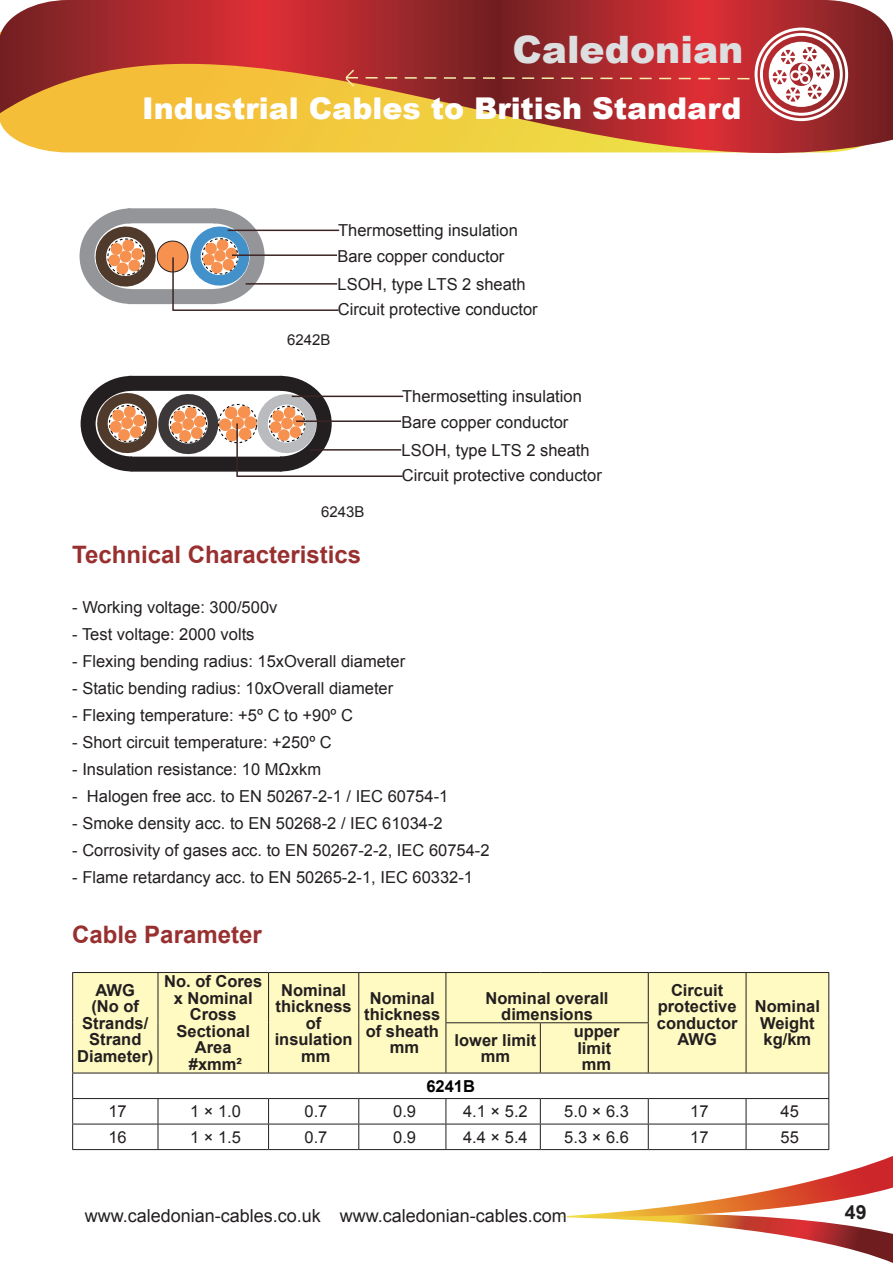
<style>
.page{position:relative;width:893px;height:1263px;background:#fff}
.page>*{position:absolute;margin:0;border:0;box-sizing:border-box;transform-origin:0 0}
.t1{font:900 37.8px "Arial";color:#dddee0}
.t2{font:900 30px "Arial";color:#fff}
.t3{font:700 24px "Arial";color:#993030}
.t4{font:700 19.5px "Arial";color:#231f20}
.t5{font:18px "Arial";color:#231f20}
.t6{font:16.5px/25.8px "Arial";color:#231f20}
.t7{font:700 16.5px/16.5px "Arial";color:#231f20;text-align:center}
.t8{font:700 16.5px "Arial";color:#000}
.t9{font:15px "Arial";color:#231f20}
</style>
<div class="page">
<svg style="left:0;top:0;width:893px;height:154px;background:#c76c3a"></svg>
<svg style="left:344px;top:28px;width:504px;height:93px;background:#b44a41"></svg>
<svg style="left:556px;top:1156px;width:337px;height:107px"></svg>
<div style="left:73px;top:973px;width:755px;height:100px;background:#fffac1"></div>
<hr style="left:72px;top:1073px;width:86px;height:1px;background:#231f20">
<hr style="left:158px;top:1073px;width:111px;height:1px;background:#231f20">
<hr style="left:269px;top:1073px;width:90px;height:1px;background:#231f20">
<hr style="left:359px;top:1073px;width:87px;height:1px;background:#231f20">
<hr style="left:446px;top:1073px;width:94px;height:1px;background:#231f20">
<hr style="left:540px;top:1073px;width:108px;height:1px;background:#231f20">
<hr style="left:648px;top:1073px;width:98px;height:1px;background:#231f20">
<hr style="left:72px;top:1098px;width:86px;height:1px;background:#231f20">
<hr style="left:158px;top:1098px;width:111px;height:1px;background:#231f20">
<hr style="left:269px;top:1098px;width:90px;height:1px;background:#231f20">
<hr style="left:359px;top:1098px;width:87px;height:1px;background:#231f20">
<hr style="left:446px;top:1098px;width:94px;height:1px;background:#231f20">
<hr style="left:540px;top:1098px;width:108px;height:1px;background:#231f20">
<hr style="left:648px;top:1098px;width:98px;height:1px;background:#231f20">
<hr style="left:746px;top:1098px;width:83px;height:1px;background:#231f20">
<hr style="left:72px;top:1124px;width:86px;height:1px;background:#231f20">
<hr style="left:158px;top:1124px;width:111px;height:1px;background:#231f20">
<svg style="left:158px;top:1099px;width:1px;height:50px"></svg>
<hr style="left:269px;top:1124px;width:90px;height:1px;background:#231f20">
<svg style="left:268px;top:1099px;width:1px;height:50px"></svg>
<hr style="left:359px;top:1124px;width:87px;height:1px;background:#231f20">
<svg style="left:358px;top:1099px;width:1px;height:50px"></svg>
<hr style="left:446px;top:1124px;width:94px;height:1px;background:#231f20">
<svg style="left:446px;top:1099px;width:1px;height:50px"></svg>
<hr style="left:540px;top:1124px;width:108px;height:1px;background:#231f20">
<svg style="left:540px;top:1099px;width:1px;height:50px"></svg>
<hr style="left:648px;top:1124px;width:98px;height:1px;background:#231f20">
<svg style="left:648px;top:1099px;width:1px;height:50px"></svg>
<hr style="left:746px;top:1124px;width:83px;height:1px;background:#231f20">
<svg style="left:746px;top:1099px;width:1px;height:50px"></svg>
<hr style="left:72px;top:1149px;width:86px;height:1px;background:#231f20">
<hr style="left:158px;top:1149px;width:111px;height:1px;background:#231f20">
<hr style="left:269px;top:1149px;width:90px;height:1px;background:#231f20">
<hr style="left:359px;top:1149px;width:87px;height:1px;background:#231f20">
<hr style="left:446px;top:1149px;width:94px;height:1px;background:#231f20">
<hr style="left:540px;top:1149px;width:108px;height:1px;background:#231f20">
<hr style="left:648px;top:1149px;width:98px;height:1px;background:#231f20">
<hr style="left:746px;top:1149px;width:83px;height:1px;background:#231f20">
<hr style="left:72px;top:972px;width:86px;height:1px;background:#231f20">
<hr style="left:72px;top:973px;width:1px;height:50px;background:#231f20">
<hr style="left:446px;top:972px;width:94px;height:1px;background:#231f20">
<hr style="left:540px;top:972px;width:108px;height:1px;background:#231f20">
<hr style="left:72px;top:1023px;width:1px;height:50px;background:#231f20">
<svg style="left:72px;top:1073px;width:1px;height:76px"></svg>
<svg style="left:828px;top:1074px;width:1px;height:75px"></svg>
<hr style="left:158px;top:972px;width:111px;height:1px;background:#231f20">
<hr style="left:158px;top:973px;width:1px;height:50px;background:#231f20">
<hr style="left:158px;top:1023px;width:1px;height:50px;background:#231f20">
<hr style="left:269px;top:972px;width:90px;height:1px;background:#231f20">
<hr style="left:268px;top:973px;width:1px;height:50px;background:#231f20">
<hr style="left:268px;top:1023px;width:1px;height:50px;background:#231f20">
<hr style="left:359px;top:972px;width:87px;height:1px;background:#231f20">
<hr style="left:358px;top:973px;width:1px;height:50px;background:#231f20">
<hr style="left:446px;top:973px;width:1px;height:49px;background:#231f20">
<hr style="left:358px;top:1023px;width:1px;height:50px;background:#231f20">
<hr style="left:446px;top:1022px;width:94px;height:1px;background:#231f20">
<hr style="left:446px;top:1023px;width:1px;height:50px;background:#231f20">
<hr style="left:540px;top:1022px;width:109px;height:1px;background:#231f20">
<hr style="left:540px;top:1023px;width:1px;height:50px;background:#231f20">
<hr style="left:648px;top:972px;width:98px;height:1px;background:#231f20">
<hr style="left:648px;top:973px;width:1px;height:49px;background:#231f20">
<hr style="left:648px;top:1023px;width:1px;height:50px;background:#231f20">
<hr style="left:746px;top:972px;width:83px;height:1px;background:#231f20">
<hr style="left:746px;top:973px;width:1px;height:50px;background:#231f20">
<hr style="left:828px;top:973px;width:1px;height:50px;background:#231f20">
<hr style="left:746px;top:1023px;width:1px;height:50px;background:#231f20">
<hr style="left:828px;top:1023px;width:1px;height:50px;background:#231f20">
<hr style="left:746px;top:1073px;width:83px;height:1px;background:#231f20">
<svg style="left:79px;top:208px;width:193px;height:97px"></svg>
<hr style="left:246px;top:283px;width:91px;height:2px;background:#3c2426">
<hr style="left:172px;top:257px;width:2px;height:54px;background:#3c2426">
<hr style="left:173px;top:309px;width:165px;height:2px;background:#3c2426">
<hr style="left:228px;top:230px;width:111px;height:1px;background:#3c2426">
<hr style="left:232px;top:254px;width:105px;height:2px;background:#3c2426">
<svg style="left:80px;top:375px;width:259px;height:97px"></svg>
<hr style="left:310px;top:449px;width:91px;height:2px;background:#3c2426">
<hr style="left:236px;top:423px;width:2px;height:54px;background:#3c2426">
<hr style="left:237px;top:475px;width:166px;height:2px;background:#3c2426">
<hr style="left:292px;top:396px;width:111px;height:1px;background:#3c2426">
<hr style="left:296px;top:420px;width:105px;height:2px;background:#3c2426">
<h1 class="t1" style="left:512px;top:22px;width:233px">Caledonian</h1>
<h2 class="t2" style="left:142px;top:87px;width:601px">Industrial Cables to British Standard</h2>
<p class="t9" style="left:287px;top:330px;width:45px">6242B</p>
<p class="t6" style="left:337px;top:218px;width:182px">Thermosetting insulation<br>Bare copper conductor</p>
<p class="t6" style="left:338px;top:297px;width:201px">Circuit protective conductor</p>
<p class="t6" style="left:338px;top:271px;width:190px">LSOH, type LTS 2 sheath</p>
<p class="t6" style="left:401px;top:384px;width:182px">Thermosetting insulation<br>Bare copper conductor</p>
<p class="t6" style="left:402px;top:463px;width:201px">Circuit protective conductor</p>
<p class="t6" style="left:402px;top:437px;width:190px">LSOH, type LTS 2 sheath</p>
<p class="t9" style="left:321px;top:502px;width:45px">6243B</p>
<h3 class="t3" style="left:72px;top:539px;width:291px">Technical Characteristics</h3>
<p class="t6" style="left:72px;top:594px;width:207px">- Working voltage: 300/500v</p>
<p class="t6" style="left:72px;top:621px;width:184px">- Test voltage: 2000 volts</p>
<p class="t6" style="left:72px;top:648px;width:334px">- Flexing bending radius: 15xOverall diameter</p>
<p class="t6" style="left:72px;top:675px;width:322px">- Static bending radius: 10xOverall diameter</p>
<p class="t6" style="left:72px;top:702px;width:282px">- Flexing temperature: +5º C to +90º C</p>
<p class="t6" style="left:72px;top:729px;width:261px">- Short circuit temperature: +250º C</p>
<p class="t6" style="left:72px;top:756px;width:250px">- Insulation resistance: 10 MΩxkm</p>
<p class="t6" style="left:72px;top:783px;width:378px">- Halogen free acc. to EN 50267-2-1 / IEC 60754-1</p>
<p class="t6" style="left:72px;top:810px;width:372px">- Smoke density acc. to EN 50268-2 / IEC 61034-2</p>
<p class="t6" style="left:72px;top:837px;width:419px">- Corrosivity of gases acc. to EN 50267-2-2, IEC 60754-2</p>
<p class="t6" style="left:72px;top:864px;width:402px">- Flame retardancy acc. to EN 50265-2-1, IEC 60332-1</p>
<h3 class="t3" style="left:72px;top:919px;width:191px">Cable Parameter</h3>
<p class="t7" style="left:77px;top:982px;width:78px">AWG<br>(No of<br>Strands/<br>Strand<br>Diameter)</p>
<p class="t7" style="left:164px;top:974px;width:100px">No. of Cores x Nominal<br>Cross<br>Sectional<br>Area<br>#xmm²</p>
<p class="t7" style="left:275px;top:982px;width:79px">Nominal thickness of insulation mm</p>
<p class="t7" style="left:364px;top:990px;width:78px">Nominal thickness of sheath mm</p>
<p class="t7" style="left:486px;top:990px;width:124px">Nominal overall dimensions</p>
<p class="t7" style="left:657px;top:982px;width:82px">Circuit protective conductor<br>AWG</p>
<p class="t7" style="left:755px;top:999px;width:67px">Nominal<br>Weight</p>
<p class="t7" style="left:574px;top:1024px;width:47px;text-align:left">upper limit mm</p>
<p class="t7" style="left:455px;top:1032px;width:83px">lower limit</p>
<p class="t7" style="left:764px;top:1032px;width:49px">kg/km</p>
<p class="t7" style="left:481px;top:1048px;width:31px">mm</p>
<p class="t8" style="left:426px;top:1075px;width:50px">6241B</p>
<p class="t6" style="left:108px;top:1099px;width:20px">17</p>
<p class="t6" style="left:190px;top:1099px;width:52px">1 × 1.0</p>
<p class="t6" style="left:304px;top:1099px;width:24px">0.7</p>
<p class="t6" style="left:393px;top:1099px;width:24px">0.9</p>
<p class="t6" style="left:463px;top:1099px;width:66px">4.1 × 5.2</p>
<p class="t6" style="left:564px;top:1099px;width:66px">5.0 × 6.3</p>
<p class="t6" style="left:690px;top:1099px;width:20px">17</p>
<p class="t6" style="left:781px;top:1099px;width:20px">45</p>
<p class="t6" style="left:108px;top:1124px;width:20px">16</p>
<p class="t6" style="left:190px;top:1124px;width:52px">1 × 1.5</p>
<p class="t6" style="left:304px;top:1124px;width:24px">0.7</p>
<p class="t6" style="left:393px;top:1124px;width:24px">0.9</p>
<p class="t6" style="left:463px;top:1124px;width:66px">4.4 × 5.4</p>
<p class="t6" style="left:564px;top:1124px;width:66px">5.3 × 6.6</p>
<p class="t6" style="left:690px;top:1124px;width:20px">17</p>
<p class="t6" style="left:781px;top:1124px;width:20px">55</p>
<p class="t5" style="left:85px;top:1204px;width:484px">www.caledonian-cables.co.uk www.caledonian-cables.com</p>
<p class="t4" style="left:845px;top:1199px;width:23px">49</p>
</div>
